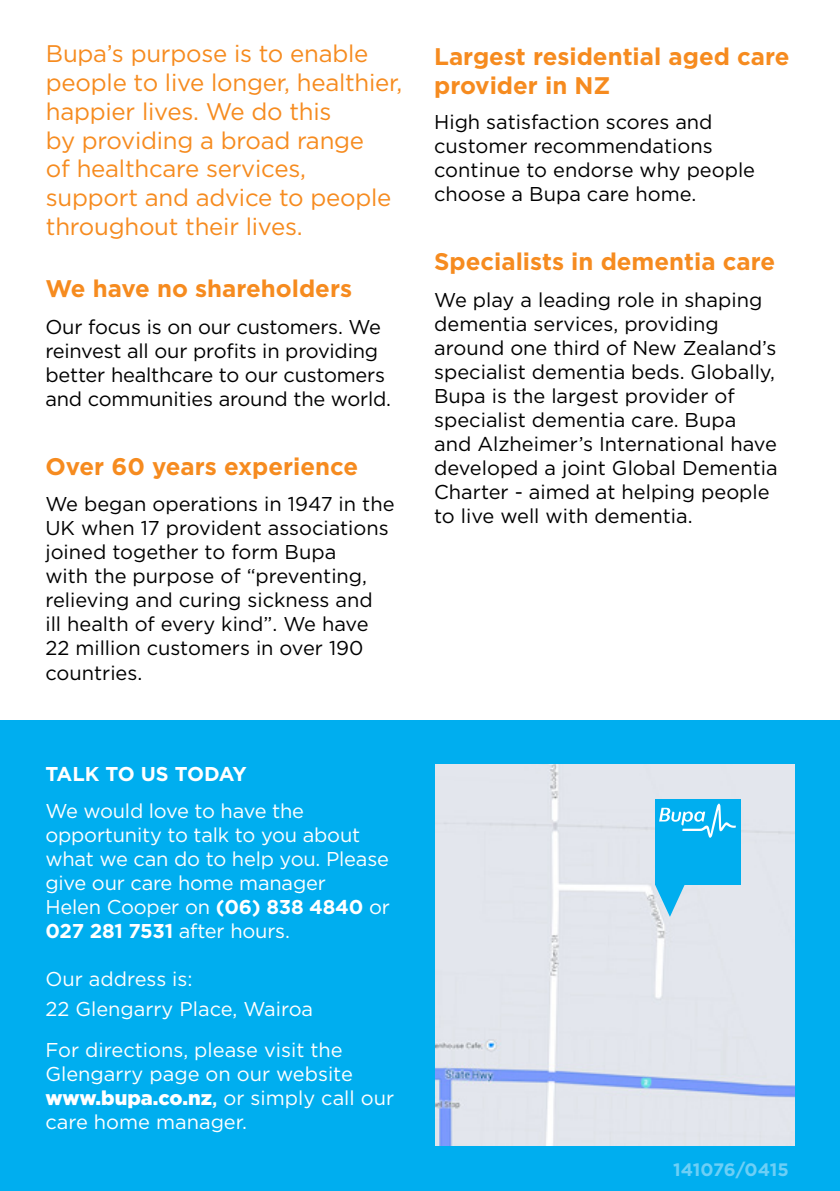
<style>
.page{position:relative;width:840px;height:1191px;background:#fff}
.page>*{position:absolute;margin:0;border:0;box-sizing:border-box;transform-origin:0 0}
.t1{font:24px/28.8px "Gotham";letter-spacing:-.01em;color:#f68b1f}
.t2{font:700 24px/28.8px "Gotham";color:#f68b1f}
.t3{font:20px/24px "Gotham";color:#000}
.t4{font:20px/24px "Gotham";letter-spacing:-.01em;color:#fff}
.t5{font:700 20px "Gotham";color:#fff}
.t6{font:700 18px "Gotham";letter-spacing:-.01em;color:#6dcff6}
.s1{font-weight:700}
.s2{font-weight:900}
.s3{font-weight:500}
</style>
<div class="page">
<div style="left:0;top:720px;width:839px;height:471px;background:#00aeef"></div>
<img style="left:435px;top:764px;width:359px;height:381px">
<div style="left:654px;top:799px;width:85px;height:85px;background:#00aeef"></div>
<svg style="left:659px;top:803px;width:76px;height:34px"></svg>
<svg style="left:654px;top:884px;width:30px;height:33px"></svg>
<p class="t1" style="left:46px;top:39px;width:358px">Bupa’s purpose is to enable people to live longer, healthier, happier lives. We do this<br>by providing a broad range<br>of healthcare services, support and advice to people throughout their lives.</p>
<p class="t2" style="left:45px;top:274px;width:308px">We have no shareholders</p>
<p class="t3" style="left:45px;top:315px;width:347px">Our focus is on our customers. We reinvest all our profits in providing better healthcare to our customers and communities around the world.</p>
<p class="t2" style="left:45px;top:451px;width:314px">Over 60 years experience</p>
<p class="t3" style="left:45px;top:492px;width:350px">We began operations in 1947 in the<br>UK when 17 provident associations joined together to form Bupa<br>with the purpose of “preventing, relieving and curing sickness and<br>ill health of every kind”. We have<br>22 million customers in over 190 countries.</p>
<p class="t2" style="left:434px;top:42px;width:356px">Largest residential aged care provider in NZ</p>
<p class="t3" style="left:434px;top:110px;width:322px">High satisfaction scores and customer recommendations continue to endorse why people choose a Bupa care home.</p>
<p class="t2" style="left:434px;top:246px;width:342px">Specialists in dementia care</p>
<p class="t3" style="left:434px;top:287px;width:345px">We play a leading role in shaping dementia services, providing around one third of New Zealand’s specialist dementia beds. Globally,<br>Bupa is the largest provider of specialist dementia care. Bupa and Alzheimer’s International have developed a joint Global Dementia<br>Charter - aimed at helping people to live well with dementia.</p>
<p class="t5" style="left:45px;top:762px;width:203px">Talk to us today</p>
<p class="t4" style="left:45px;top:798px;width:346px">We would love to have the opportunity to talk to you about what we can do to help you. Please give our care home manager<br>Helen Cooper on <span class="s1">(06) 838 4840</span> or<br><span class="s1">027 281 7531</span> after hours.</p>
<p class="t4" style="left:45px;top:963px;width:269px;line-height:29.6px">Our address is:<br>22 Glengarry Place, Wairoa</p>
<p class="t4" style="left:45px;top:1037px;width:350px">For directions, please visit the<br>Glengarry page on our website <span class="s2">www.bupa.co.nz</span><span class="s3">,</span> or simply call our care home manager.</p>
<p class="t6" style="left:672px;top:1159px;width:117px">141076/0415</p>
</div>
